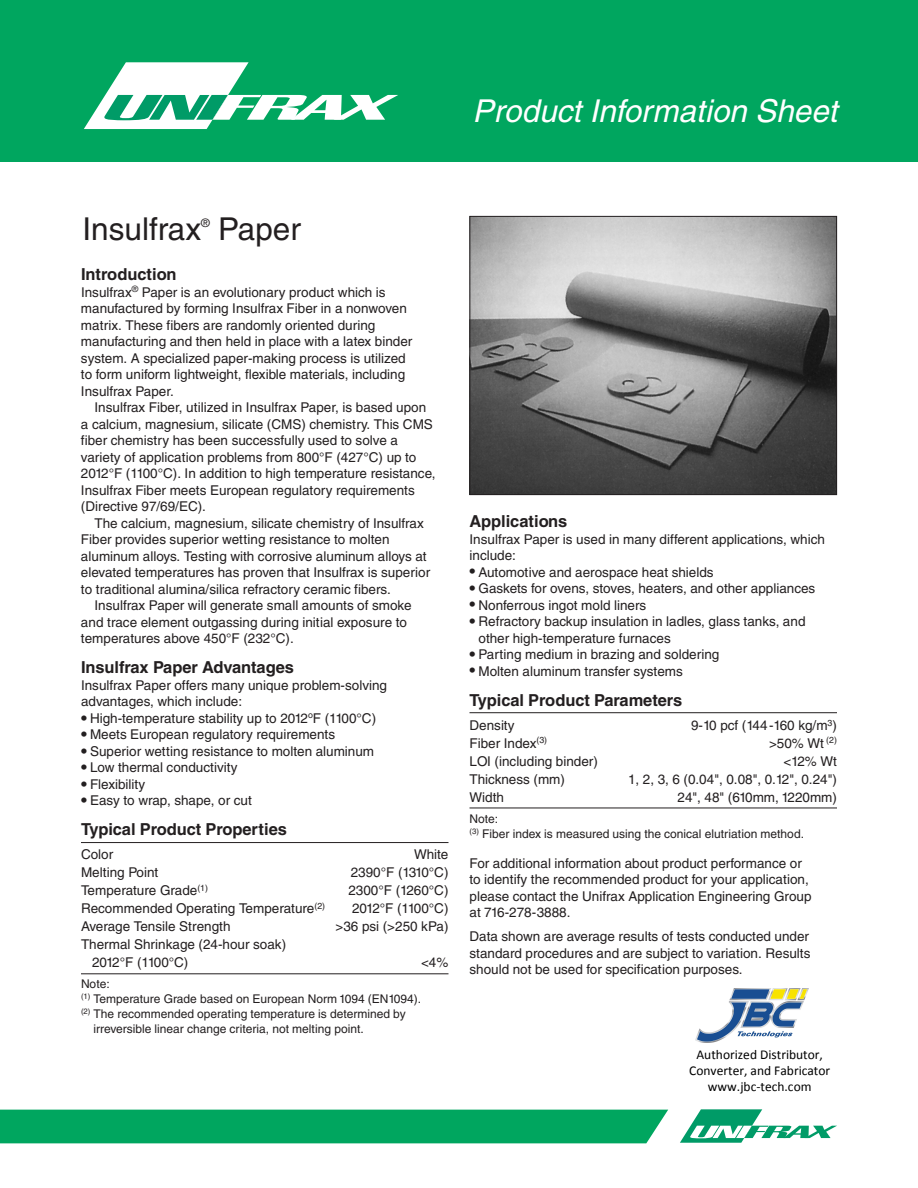
<style>
.page{position:relative;width:918px;height:1188px;background:#fff}
.page>*{position:absolute;margin:0;border:0;box-sizing:border-box;transform-origin:0 0}
.t1{font:italic 31.5px "Helvetica";color:#fff}
.t2{font:31.5px "Helvetica";color:#231f20}
.t3{font:700 16.5px "Helvetica";letter-spacing:-.005em;color:#231f20}
.t4{font:13.5px/16.5px "Helvetica";color:#231f20}
.t5{font:13.5px/16.2px "Calibri";color:#000;text-align:center}
.t6{font:13.5px "Helvetica";letter-spacing:-.035em;color:#231f20}
.t7{font:13.5px "Helvetica";letter-spacing:-.085em;color:#231f20}
.t8{font:12px/15px "Helvetica";color:#231f20}
.t9{font:11.7px "Helvetica";color:#231f20}
.s1{font-size:16.5px}
</style>
<div class="page">
<hr style="left:81px;top:842px;width:367px;height:1px;background:#231f20">
<hr style="left:81px;top:973px;width:367px;height:1px;background:#231f20">
<hr style="left:470px;top:712px;width:367px;height:1px;background:#231f20">
<hr style="left:470px;top:808px;width:367px;height:1px;background:#231f20">
<div style="left:0;top:0;width:918px;height:162px;background:#00a65f"></div>
<svg style="left:680px;top:1109px;width:157px;height:34px"></svg>
<div style="left:0;top:1110px;width:668px;height:33px;background:#00a65f"></div>
<svg style="left:84px;top:62px;width:314px;height:67px"></svg>
<img style="left:472px;top:218px;width:363px;height:275px">
<div style="left:470px;top:216px;width:367px;height:279px;border:1px solid #231f20"></div>
<img style="left:696px;top:988px;width:112px;height:54px">
<h1 class="t1" style="left:472px;top:99px;width:373px">Product Information Sheet</h1>
<h1 class="t2" style="left:82px;top:217px;width:120px">Insulfrax</h1>
<p class="t9" style="left:201px;top:218px;width:10px">®</p>
<h1 class="t2" style="left:218px;top:217px;width:84px">Paper</h1>
<p class="t3" style="left:81px;top:269px;width:97px">Introduction</p>
<p class="t4" style="left:81px;top:285px;width:333px">Insulfrax<sup>®</sup> Paper is an evolutionary product which is manufactured by forming Insulfrax Fiber in a nonwoven matrix. These fibers are randomly oriented during manufacturing and then held in place with a latex binder system. A specialized paper-making process is utilized to form uniform lightweight, flexible materials, including Insulfrax Paper.</p>
<p class="t4" style="left:81px;top:401px;width:356px;text-indent:14px">Insulfrax Fiber, utilized in Insulfrax Paper, is based upon a calcium, magnesium, silicate (CMS) chemistry. This CMS fiber chemistry has been successfully used to solve a variety of application problems from 800°F (427°C) up to 2012°F (1100°C). In addition to high temperature resistance, Insulfrax Fiber meets European regulatory requirements (Directive 97/69/EC).</p>
<p class="t4" style="left:81px;top:516px;width:351px;text-indent:14px">The calcium, magnesium, silicate chemistry of Insulfrax Fiber provides superior wetting resistance to molten aluminum alloys. Testing with corrosive aluminum alloys at elevated temperatures has proven that Insulfrax is superior to traditional alumina/silica refractory ceramic fibers.</p>
<p class="t4" style="left:81px;top:599px;width:332px;text-indent:14px">Insulfrax Paper will generate small amounts of smoke and trace element outgassing during initial exposure to temperatures above 450°F (232°C).</p>
<p class="t3" style="left:81px;top:662px;width:214px">Insulfrax Paper Advantages</p>
<p class="t4" style="left:81px;top:678px;width:308px">Insulfrax Paper offers many unique problem-solving advantages, which include:</p>
<p class="t4" style="left:81px;top:711px;width:297px"><span class="s1">•</span> High-temperature stability up to 2012<sup>o</sup>F (1100°C)</p>
<p class="t4" style="left:81px;top:728px;width:256px"><span class="s1">•</span> Meets European regulatory requirements</p>
<p class="t4" style="left:81px;top:744px;width:295px"><span class="s1">•</span> Superior wetting resistance to molten aluminum</p>
<p class="t4" style="left:81px;top:761px;width:158px"><span class="s1">•</span> Low thermal conductivity</p>
<p class="t4" style="left:81px;top:777px;width:66px"><span class="s1">•</span> Flexibility</p>
<p class="t4" style="left:81px;top:794px;width:172px"><span class="s1">•</span> Easy to wrap, shape, or cut</p>
<p class="t3" style="left:81px;top:824px;width:208px">Typical Product Properties</p>
<p class="t4" style="left:81px;top:848px;width:34px">Color</p>
<p class="t4" style="left:414px;top:848px;width:36px">White</p>
<p class="t4" style="left:81px;top:866px;width:79px">Melting Point</p>
<p class="t6" style="left:351px;top:868px;width:99px">2390°F (1310°C)</p>
<p class="t4" style="left:81px;top:884px;width:129px">Temperature Grade<sup>(1)</sup></p>
<p class="t4" style="left:348px;top:884px;width:102px">2300°F (1260°C)</p>
<p class="t4" style="left:81px;top:902px;width:246px">Recommended Operating Temperature<sup>(2)</sup></p>
<p class="t7" style="left:352px;top:904px;width:98px">2012°F (1100°C)</p>
<p class="t4" style="left:81px;top:920px;width:151px">Average Tensile Strength</p>
<p class="t4" style="left:336px;top:920px;width:114px">&gt;36 psi (&gt;250 kPa)</p>
<p class="t4" style="left:92px;top:937px;width:196px;line-height:18px;text-indent:-11px">Thermal Shrinkage (24-hour soak)<br>2012°F (1100°C)</p>
<p class="t4" style="left:421px;top:956px;width:29px">&lt;4%</p>
<p class="t8" style="left:81px;top:978px;width:30px">Note:</p>
<p class="t8" style="left:81px;top:993px;width:342px"><sup>(1)</sup> Temperature Grade based on European Norm 1094 (EN1094).</p>
<p class="t8" style="left:81px;top:1008px;width:326px"><sup>(2)</sup> The recommended operating temperature is determined by</p>
<p class="t8" style="left:94px;top:1023px;width:272px">irreversible linear change criteria, not melting point.</p>
<p class="t3" style="left:470px;top:515px;width:99px">Applications</p>
<p class="t4" style="left:470px;top:532px;width:357px">Insulfrax Paper is used in many different applications, which include:</p>
<p class="t4" style="left:470px;top:565px;width:246px"><span class="s1">•</span> Automotive and aerospace heat shields</p>
<p class="t4" style="left:470px;top:581px;width:347px"><span class="s1">•</span> Gaskets for ovens, stoves, heaters, and other appliances</p>
<p class="t4" style="left:470px;top:598px;width:178px"><span class="s1">•</span> Nonferrous ingot mold liners</p>
<p class="t4" style="left:478px;top:614px;width:329px;text-indent:-9px"><span class="s1">•</span> Refractory backup insulation in ladles, glass tanks, and other high-temperature furnaces</p>
<p class="t4" style="left:470px;top:647px;width:251px"><span class="s1">•</span> Parting medium in brazing and soldering</p>
<p class="t4" style="left:470px;top:664px;width:215px"><span class="s1">•</span> Molten aluminum transfer systems</p>
<p class="t3" style="left:470px;top:694px;width:214px">Typical Product Parameters</p>
<p class="t4" style="left:470px;top:718px;width:47px">Density</p>
<p class="t4" style="left:691px;top:718px;width:147px">9-10 pcf (144-160 kg/m<sup>3</sup>)</p>
<p class="t4" style="left:469px;top:736px;width:79px">Fiber Index<sup>(3)</sup></p>
<p class="t4" style="left:769px;top:736px;width:69px">&gt;50% Wt <sup>(2)</sup></p>
<p class="t4" style="left:470px;top:754px;width:130px">LOI (including binder)</p>
<p class="t4" style="left:783px;top:754px;width:55px">&lt;12% Wt</p>
<p class="t4" style="left:470px;top:772px;width:97px">Thickness (mm)</p>
<p class="t4" style="left:628px;top:772px;width:210px">1, 2, 3, 6 (0.04", 0.08", 0.12", 0.24")</p>
<p class="t4" style="left:470px;top:790px;width:36px">Width</p>
<p class="t4" style="left:678px;top:790px;width:161px">24", 48" (610mm, 1220mm)</p>
<p class="t8" style="left:470px;top:812px;width:336px">Note:<br><sup>(3)</sup> Fiber index is measured using the conical elutriation method.</p>
<p class="t4" style="left:470px;top:856px;width:344px">For additional information about product performance or to identify the recommended product for your application, please contact the Unifrax Application Engineering Group at 716-278-3888.</p>
<p class="t4" style="left:470px;top:929px;width:342px;text-align:justify">Data shown are average results of tests conducted under standard procedures and are subject to variation. Results should not be used for specification purposes.</p>
<p class="t5" style="left:689px;top:1046px;width:143px">Authorized Distributor,<br>Converter, and Fabricator www.jbc-tech.com</p>
</div>
